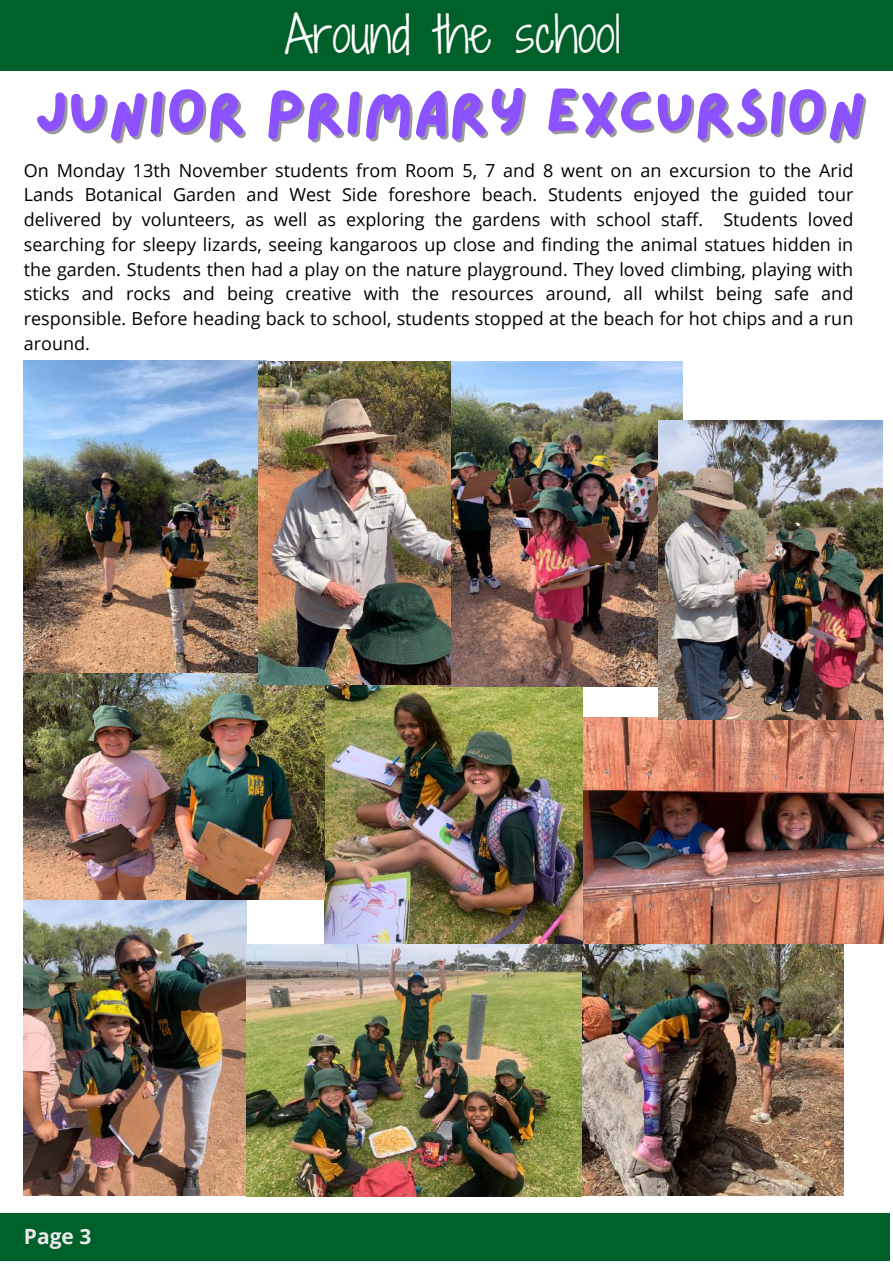
<style>
.page{position:relative;width:893px;height:1264px;background:#fff}
.page>*{position:absolute;margin:0;border:0;box-sizing:border-box;transform-origin:0 0}
.t1{font:62.55px "Lazydog";color:#8c52ff}
.t2{font:48px "Shadows Into Light Two";color:#fff}
.t3{font:700 21px "Open Sans";color:#ebebeb}
.t4{font:18px/24.8px "Open Sans";color:#000;text-align:justify}
</style>
<div class="page">
<div style="left:0;top:1213px;width:889px;height:47px;background:#006029"></div>
<div style="left:0;top:0;width:892px;height:70px;background:#006029"></div>
<img style="left:24px;top:360px;width:243px;height:313px">
<img style="left:24px;top:899px;width:222px;height:296px">
<img style="left:581px;top:944px;width:262px;height:251px">
<img style="left:582px;top:718px;width:301px;height:226px">
<img style="left:324px;top:684px;width:258px;height:260px">
<img style="left:24px;top:673px;width:300px;height:226px">
<img style="left:246px;top:944px;width:335px;height:252px">
<img style="left:438px;top:361px;width:244px;height:325px">
<img style="left:258px;top:361px;width:192px;height:323px">
<img style="left:658px;top:420px;width:224px;height:299px">
<h2 class="t2" style="left:285px;top:-1px;width:337px">Around the school</h2>
<h1 class="t1" style="left:34px;top:81px;width:833px">JUNIOR PRIMARY EXCURSION</h1>
<p class="t4" style="left:24px;top:157px;width:831px">On Monday 13th November students from Room 5, 7 and 8 went on an excursion to the Arid Lands Botanical Garden and West Side foreshore beach. Students enjoyed the guided tour delivered by volunteers, as well as exploring the gardens with school staff. Students loved searching for sleepy lizards, seeing kangaroos up close and finding the animal statues hidden in the garden. Students then had a play on the nature playground. They loved climbing, playing with sticks and rocks and being creative with the resources around, all whilst being safe and responsible. Before heading back to school, students stopped at the beach for hot chips and a run around.</p>
<p class="t3" style="left:24px;top:1221px;width:69px">Page 3</p>
</div>
